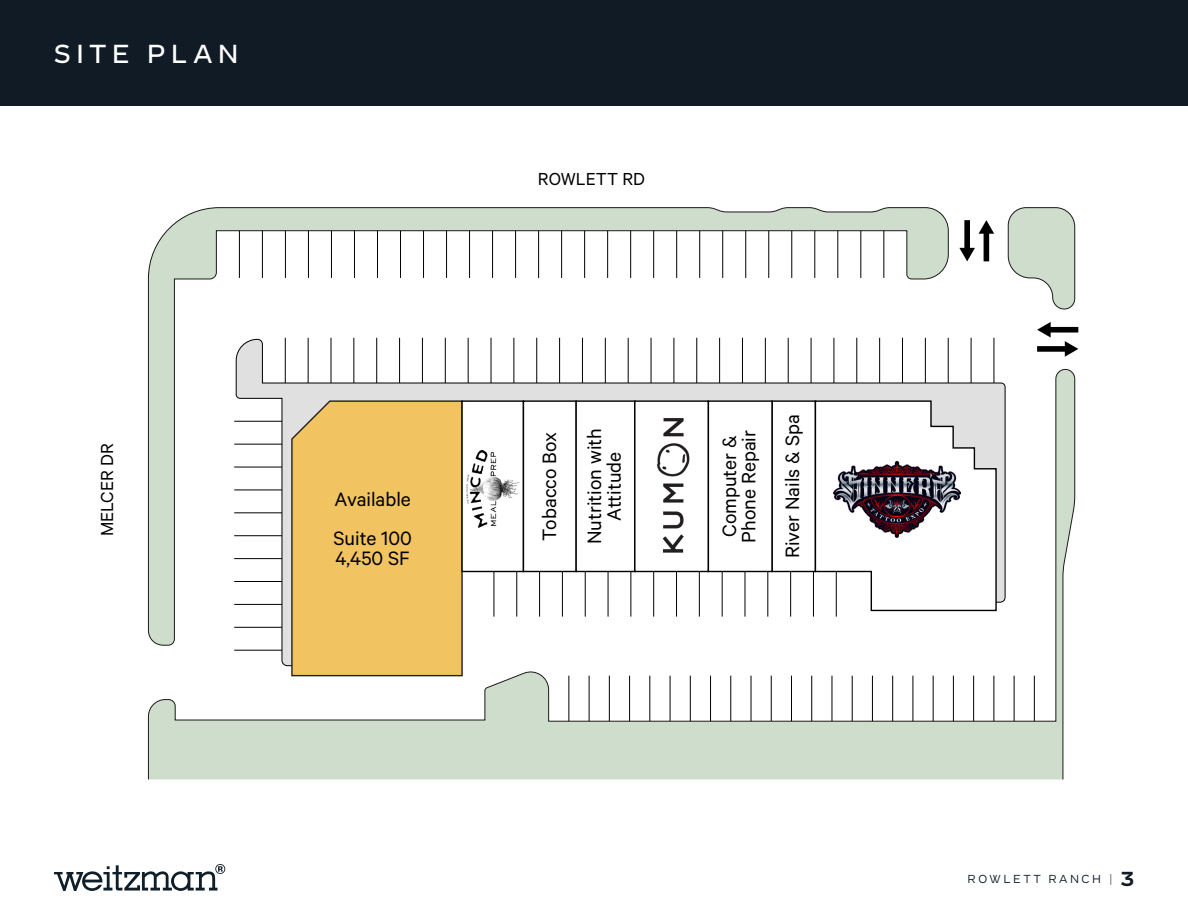
<style>
.page{position:relative;width:1188px;height:918px;background:#fff}
.page>*{position:absolute;margin:0;border:0;box-sizing:border-box;transform-origin:0 0}
.HEADLINE{font:500 27px "Vito";letter-spacing:.215em;color:#fff}
.t1{font:21.9px/19.6px "Calibre";color:#000}
.t2{font:19.65px "Calibre";color:#000}
.t3{font:12px "Vito";letter-spacing:.215em;color:#101b26}
.s1{font-weight:300}
.s2{font-weight:700;font-size:21px}
</style>
<div class="page">
<svg style="left:148px;top:369px;width:927px;height:411px;fill:#ceddcc"></svg>
<svg style="left:148px;top:207px;width:801px;height:439px"></svg>
<hr style="left:239px;top:231px;width:1px;height:47px;background:#000">
<hr style="left:262px;top:231px;width:1px;height:47px;background:#000">
<hr style="left:285px;top:231px;width:1px;height:47px;background:#000">
<hr style="left:308px;top:231px;width:1px;height:47px;background:#000">
<hr style="left:331px;top:231px;width:1px;height:47px;background:#000">
<hr style="left:354px;top:231px;width:1px;height:47px;background:#000">
<hr style="left:377px;top:231px;width:1px;height:47px;background:#000">
<hr style="left:400px;top:231px;width:1px;height:47px;background:#000">
<hr style="left:423px;top:231px;width:1px;height:47px;background:#000">
<hr style="left:446px;top:231px;width:1px;height:47px;background:#000">
<hr style="left:469px;top:231px;width:1px;height:47px;background:#000">
<hr style="left:492px;top:231px;width:1px;height:47px;background:#000">
<hr style="left:515px;top:231px;width:1px;height:47px;background:#000">
<hr style="left:538px;top:231px;width:1px;height:47px;background:#000">
<hr style="left:561px;top:231px;width:1px;height:47px;background:#000">
<hr style="left:584px;top:231px;width:1px;height:47px;background:#000">
<hr style="left:607px;top:231px;width:1px;height:47px;background:#000">
<hr style="left:630px;top:231px;width:1px;height:47px;background:#000">
<hr style="left:653px;top:231px;width:1px;height:47px;background:#000">
<hr style="left:676px;top:231px;width:1px;height:47px;background:#000">
<hr style="left:699px;top:231px;width:1px;height:47px;background:#000">
<hr style="left:722px;top:231px;width:1px;height:47px;background:#000">
<hr style="left:745px;top:231px;width:1px;height:47px;background:#000">
<hr style="left:768px;top:231px;width:1px;height:47px;background:#000">
<hr style="left:791px;top:231px;width:1px;height:47px;background:#000">
<hr style="left:814px;top:231px;width:1px;height:47px;background:#000">
<hr style="left:837px;top:231px;width:1px;height:47px;background:#000">
<hr style="left:860px;top:231px;width:1px;height:47px;background:#000">
<hr style="left:883px;top:231px;width:1px;height:47px;background:#000">
<svg style="left:235px;top:339px;width:771px;height:328px"></svg>
<hr style="left:234px;top:421px;width:48px;height:1px;background:#000">
<hr style="left:234px;top:444px;width:48px;height:1px;background:#000">
<hr style="left:234px;top:467px;width:48px;height:1px;background:#000">
<hr style="left:234px;top:490px;width:48px;height:1px;background:#000">
<hr style="left:234px;top:512px;width:48px;height:1px;background:#000">
<hr style="left:234px;top:535px;width:48px;height:1px;background:#000">
<hr style="left:234px;top:558px;width:48px;height:1px;background:#000">
<hr style="left:234px;top:581px;width:48px;height:1px;background:#000">
<hr style="left:234px;top:604px;width:48px;height:1px;background:#000">
<hr style="left:234px;top:627px;width:48px;height:1px;background:#000">
<hr style="left:234px;top:650px;width:48px;height:1px;background:#000">
<svg style="left:1008px;top:207px;width:67px;height:103px"></svg>
<hr style="left:285px;top:338px;width:1px;height:45px;background:#000">
<hr style="left:308px;top:338px;width:1px;height:45px;background:#000">
<hr style="left:331px;top:338px;width:1px;height:45px;background:#000">
<hr style="left:354px;top:338px;width:1px;height:45px;background:#000">
<hr style="left:376px;top:338px;width:1px;height:45px;background:#000">
<hr style="left:399px;top:338px;width:1px;height:45px;background:#000">
<hr style="left:422px;top:338px;width:1px;height:45px;background:#000">
<hr style="left:445px;top:338px;width:1px;height:45px;background:#000">
<hr style="left:468px;top:338px;width:1px;height:45px;background:#000">
<hr style="left:491px;top:338px;width:1px;height:45px;background:#000">
<hr style="left:514px;top:338px;width:1px;height:45px;background:#000">
<hr style="left:536px;top:338px;width:1px;height:45px;background:#000">
<hr style="left:559px;top:338px;width:1px;height:45px;background:#000">
<hr style="left:582px;top:338px;width:1px;height:45px;background:#000">
<hr style="left:605px;top:338px;width:1px;height:45px;background:#000">
<hr style="left:628px;top:338px;width:1px;height:45px;background:#000">
<hr style="left:651px;top:338px;width:1px;height:45px;background:#000">
<hr style="left:674px;top:338px;width:1px;height:45px;background:#000">
<hr style="left:696px;top:338px;width:1px;height:45px;background:#000">
<hr style="left:719px;top:338px;width:1px;height:45px;background:#000">
<hr style="left:742px;top:338px;width:1px;height:45px;background:#000">
<hr style="left:765px;top:338px;width:1px;height:45px;background:#000">
<hr style="left:788px;top:338px;width:1px;height:45px;background:#000">
<hr style="left:811px;top:338px;width:1px;height:45px;background:#000">
<hr style="left:834px;top:338px;width:1px;height:45px;background:#000">
<hr style="left:856px;top:338px;width:1px;height:45px;background:#000">
<hr style="left:879px;top:338px;width:1px;height:45px;background:#000">
<hr style="left:902px;top:338px;width:1px;height:45px;background:#000">
<hr style="left:925px;top:338px;width:1px;height:45px;background:#000">
<hr style="left:948px;top:338px;width:1px;height:45px;background:#000">
<hr style="left:971px;top:338px;width:1px;height:45px;background:#000">
<hr style="left:994px;top:338px;width:1px;height:45px;background:#000">
<div style="left:291px;top:400px;width:172px;height:277px;background:#f1c361"></div>
<div style="left:462px;top:401px;width:61px;height:170px;background:#fff"></div>
<div style="left:461px;top:400px;width:63px;height:172px;border:1px solid #000"></div>
<div style="left:523px;top:401px;width:53px;height:170px;background:#fff"></div>
<div style="left:523px;top:400px;width:54px;height:172px;border:1px solid #000"></div>
<div style="left:576px;top:401px;width:59px;height:170px;background:#fff"></div>
<div style="left:575px;top:400px;width:61px;height:172px;border:1px solid #000"></div>
<div style="left:635px;top:401px;width:73px;height:170px;background:#fff"></div>
<div style="left:634px;top:400px;width:75px;height:172px;border:1px solid #000"></div>
<div style="left:708px;top:401px;width:64px;height:170px;background:#fff"></div>
<div style="left:708px;top:400px;width:65px;height:172px;border:1px solid #000"></div>
<div style="left:772px;top:401px;width:43px;height:170px;background:#fff"></div>
<div style="left:772px;top:400px;width:44px;height:172px;border:1px solid #000"></div>
<svg style="left:814px;top:400px;width:183px;height:212px"></svg>
<hr style="left:494px;top:571px;width:1px;height:46px;background:#000">
<hr style="left:516px;top:571px;width:1px;height:46px;background:#000">
<hr style="left:539px;top:571px;width:1px;height:46px;background:#000">
<hr style="left:562px;top:571px;width:1px;height:46px;background:#000">
<hr style="left:585px;top:571px;width:1px;height:46px;background:#000">
<hr style="left:608px;top:571px;width:1px;height:46px;background:#000">
<hr style="left:631px;top:571px;width:1px;height:46px;background:#000">
<hr style="left:653px;top:571px;width:1px;height:46px;background:#000">
<hr style="left:676px;top:571px;width:1px;height:46px;background:#000">
<hr style="left:699px;top:571px;width:1px;height:46px;background:#000">
<hr style="left:722px;top:571px;width:1px;height:46px;background:#000">
<hr style="left:745px;top:571px;width:1px;height:46px;background:#000">
<hr style="left:767px;top:571px;width:1px;height:46px;background:#000">
<hr style="left:790px;top:571px;width:1px;height:46px;background:#000">
<hr style="left:813px;top:571px;width:1px;height:46px;background:#000">
<hr style="left:836px;top:571px;width:1px;height:46px;background:#000">
<hr style="left:569px;top:676px;width:1px;height:45px;background:#000">
<hr style="left:589px;top:676px;width:1px;height:45px;background:#000">
<hr style="left:609px;top:676px;width:1px;height:45px;background:#000">
<hr style="left:629px;top:676px;width:1px;height:45px;background:#000">
<hr style="left:649px;top:676px;width:1px;height:45px;background:#000">
<hr style="left:670px;top:676px;width:1px;height:45px;background:#000">
<hr style="left:690px;top:676px;width:1px;height:45px;background:#000">
<hr style="left:710px;top:676px;width:1px;height:45px;background:#000">
<hr style="left:730px;top:676px;width:1px;height:45px;background:#000">
<hr style="left:751px;top:676px;width:1px;height:45px;background:#000">
<hr style="left:771px;top:676px;width:1px;height:45px;background:#000">
<hr style="left:791px;top:676px;width:1px;height:45px;background:#000">
<hr style="left:811px;top:676px;width:1px;height:45px;background:#000">
<hr style="left:832px;top:676px;width:1px;height:45px;background:#000">
<hr style="left:852px;top:676px;width:1px;height:45px;background:#000">
<hr style="left:872px;top:676px;width:1px;height:45px;background:#000">
<hr style="left:892px;top:676px;width:1px;height:45px;background:#000">
<hr style="left:913px;top:676px;width:1px;height:45px;background:#000">
<hr style="left:933px;top:676px;width:1px;height:45px;background:#000">
<hr style="left:953px;top:676px;width:1px;height:45px;background:#000">
<hr style="left:973px;top:676px;width:1px;height:45px;background:#000">
<hr style="left:994px;top:676px;width:1px;height:45px;background:#000">
<hr style="left:1014px;top:676px;width:1px;height:45px;background:#000">
<hr style="left:1034px;top:676px;width:1px;height:45px;background:#000">
<div style="left:984px;top:231px;width:5px;height:30px;background:#000"></div>
<svg style="left:979px;top:220px;width:15px;height:14px"></svg>
<div style="left:964px;top:220px;width:6px;height:30px;background:#000"></div>
<svg style="left:959px;top:248px;width:16px;height:13px"></svg>
<div style="left:1037px;top:346px;width:30px;height:6px;background:#000"></div>
<svg style="left:1065px;top:341px;width:13px;height:16px"></svg>
<div style="left:1048px;top:327px;width:30px;height:6px;background:#000"></div>
<svg style="left:1037px;top:322px;width:14px;height:16px"></svg>
<img style="left:657px;top:418px;width:32px;height:135px">
<img style="left:833px;top:458px;width:128px;height:83px">
<img style="left:466px;top:451px;width:54px;height:77px">
<div style="left:0;top:0;width:1188px;height:106px;background:#101b26"></div>
<svg style="left:54px;top:864px;width:171px;height:27px"></svg>
<p class="HEADLINE" style="left:54px;top:37px;width:186px">SITE PLAN</p>
<p class="t2" style="left:538px;top:167px;width:109px">ROWLETT RD</p>
<p class="t2" style="left:95px;top:536px;width:95px;rotate:-90deg">MELCER DR</p>
<p class="t1" style="left:539px;top:541px;width:110px;rotate:-90deg">Tobacco Box</p>
<p class="t1" style="left:333px;top:479px;width:80px;line-height:39.2px">Available<br>Suite 100</p>
<p class="t1" style="left:335px;top:547px;width:76px">4,450 SF</p>
<p class="t1" style="left:584px;top:544px;width:118px;text-align:center;rotate:-90deg">Nutrition with<br>Attitude</p>
<p class="t1" style="left:719px;top:543px;width:114px;rotate:-90deg">Computer &amp;<br>Phone Repair</p>
<p class="t1" style="left:782px;top:558px;width:146px;rotate:-90deg">River Nails &amp; Spa</p>
<p class="t3" style="left:968px;top:871px;width:168px">ROWLETT RANCH <span class="s1">|</span> <span class="s2">3</span></p>
</div>
